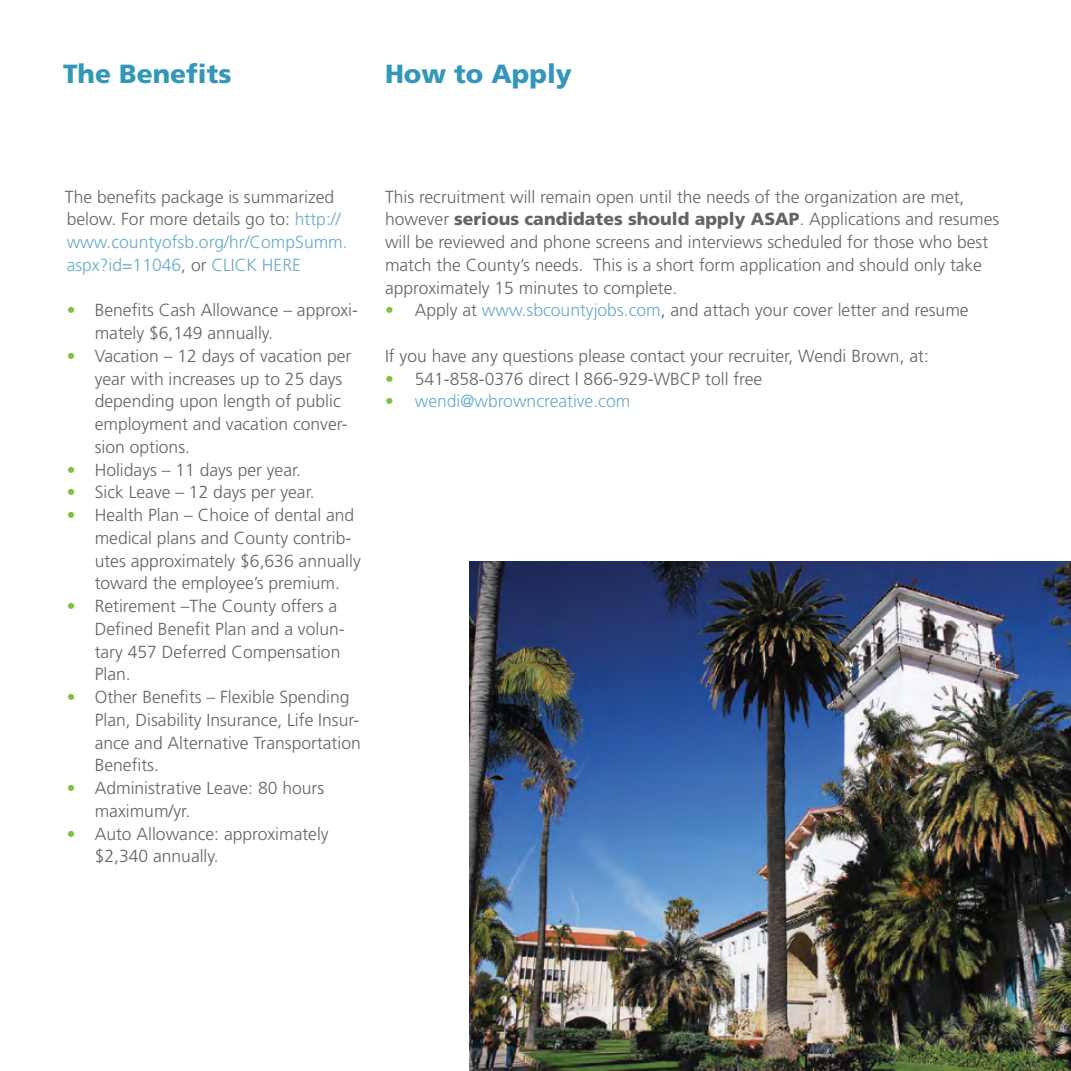
<style>
.page{position:relative;width:1071px;height:1071px;background:#fff}
.page>*{position:absolute;margin:0;border:0;box-sizing:border-box;transform-origin:0 0}
.t1{font:900 26.25px "Frutiger";color:#3397b9}
.t2{font:300 17.5px/22.8px "Frutiger";color:#636466}
.t3{font:300 17.5px/22.8px "Frutiger";color:#67acc9}
.s1{color:#636466}
.s2{color:#7dc242}
.s3{font-weight:900}
.s4{color:#67acc9}
</style>
<div class="page">
<img style="left:470px;top:562px;width:601px;height:509px">
<h1 class="t1" style="left:63px;top:58px;width:170px">The Benefits</h1>
<h1 class="t1" style="left:385px;top:58px;width:188px">How to Apply</h1>
<p class="t3" style="left:65px;top:185px;width:284px"><span class="s1">The benefits package is summarized below. For more details go to:</span> http:// www.countyofsb.org/hr/CompSumm. aspx?id=11046<span class="s1">, or</span> CLICK HERE</p>
<p class="t2" style="left:95px;top:299px;width:265px;text-indent:-28px"><span class="s2">•</span> Benefits Cash Allowance – approxi&shy;mately $6,149 annually.</p>
<p class="t2" style="left:95px;top:345px;width:258px;text-indent:-28px"><span class="s2">•</span> Vacation – 12 days of vacation per year with increases up to 25 days depending upon length of public employment and vacation conver&shy;sion options.</p>
<p class="t2" style="left:67px;top:458px;width:236px"><span class="s2">•</span> Holidays – 11 days per year.</p>
<p class="t2" style="left:67px;top:481px;width:250px"><span class="s2">•</span> Sick Leave – 12 days per year.</p>
<p class="t2" style="left:95px;top:504px;width:268px;text-indent:-28px"><span class="s2">•</span> Health Plan – Choice of dental and medical plans and County contrib&shy;utes approximately $6,636 annually toward the employee’s premium.</p>
<p class="t2" style="left:95px;top:595px;width:251px;text-indent:-28px"><span class="s2">•</span> Retirement –The County offers a<br>Defined Benefit Plan and a volun&shy;tary 457 Deferred Compensation<br>Plan.</p>
<p class="t2" style="left:95px;top:686px;width:268px;text-indent:-28px"><span class="s2">•</span> Other Benefits – Flexible Spending<br>Plan, Disability Insurance, Life Insur&shy;ance and Alternative Transportation<br>Benefits.</p>
<p class="t2" style="left:95px;top:777px;width:231px;text-indent:-28px"><span class="s2">•</span> Administrative Leave: 80 hours maximum/yr.</p>
<p class="t2" style="left:95px;top:822px;width:236px;text-indent:-28px"><span class="s2">•</span> Auto Allowance: approximately $2,340 annually.</p>
<p class="t2" style="left:385px;top:185px;width:616px">This recruitment will remain open until the needs of the organization are met, however <span class="s3">serious candidates should apply ASAP</span>. Applications and resumes will be reviewed and phone screens and interviews scheduled for those who best match the County’s needs. This is a short form application and should only take approximately 15 minutes to complete.</p>
<p class="t2" style="left:385px;top:299px;width:585px"><span class="s2">•</span> Apply at <span class="s4">www.sbcountyjobs.com</span>, and attach your cover letter and resume</p>
<p class="t2" style="left:385px;top:345px;width:545px">If you have any questions please contact your recruiter, Wendi Brown, at:</p>
<p class="t2" style="left:385px;top:367px;width:379px"><span class="s2">•</span> 541-858-0376 direct | 866-929-WBCP toll free</p>
<p class="t3" style="left:385px;top:390px;width:247px"><span class="s2">•</span> wendi@wbrowncreative.com</p>
</div>
